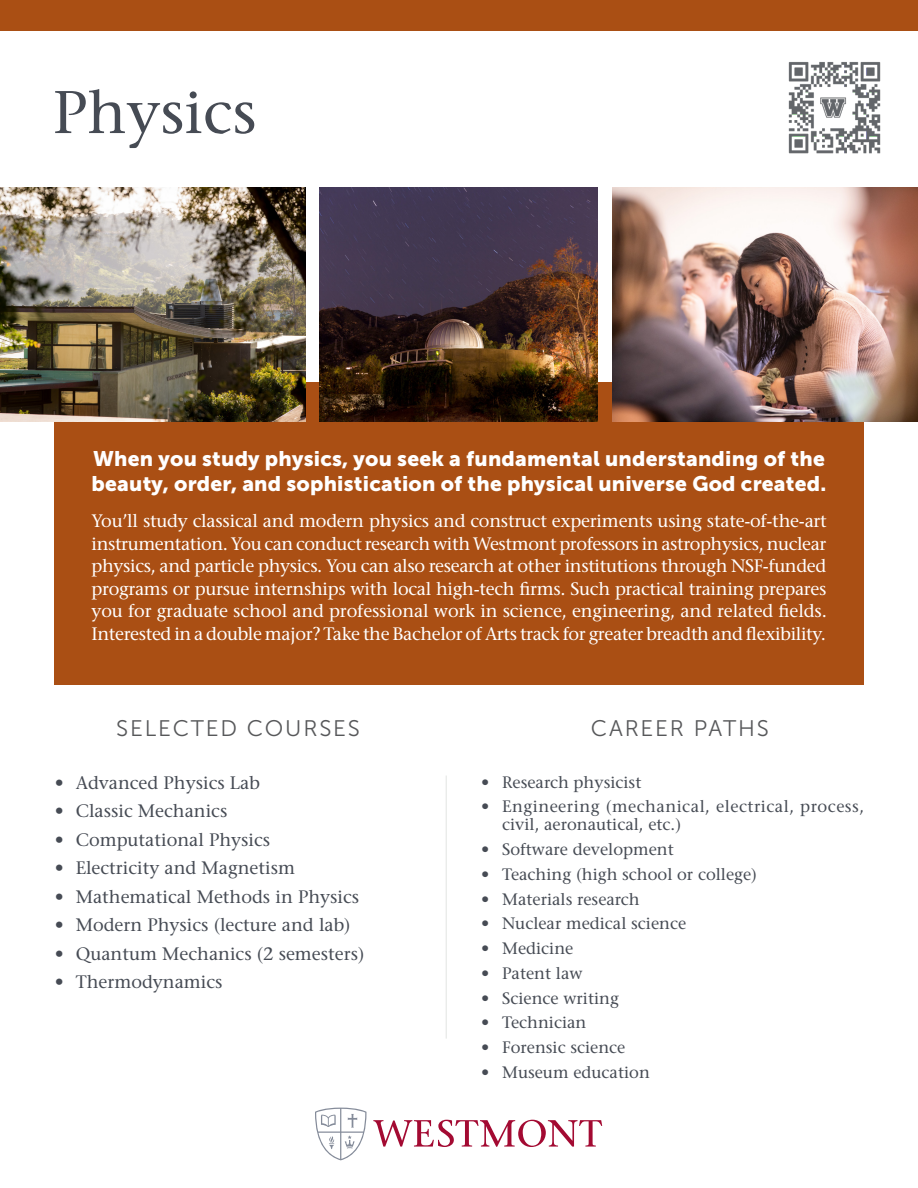
<style>
.page{position:relative;width:918px;height:1188px;background:#fff}
.page>*{position:absolute;margin:0;border:0;box-sizing:border-box;transform-origin:0 0}
.t1{font:500 60px "Stone Serif Std";color:#464b54}
.t2{font:22.5px "Museo Sans 300";letter-spacing:.08em;color:#57585a}
.museo_sans{font:21px/25.2px "Museo Sans 900";letter-spacing:.01em;color:#fff}
.museo_sans-2{font:500 18px/22.5px "Stone Serif Std";letter-spacing:-.02em;color:#fff;text-align:justify}
.t3{font:500 18px "Stone Serif Std";color:#464b54}
.t4{font:500 16.5px "Stone Serif Std";color:#464b54}
.t5{font:500 16.5px/18px "Stone Serif Std";letter-spacing:.03em;color:#464b54}
</style>
<div class="page">
<div style="left:0;top:0;width:918px;height:31px;background:#aa4f14"></div>
<div style="left:54px;top:382px;width:810px;height:303px;background:#aa4f14"></div>
<img style="left:0;top:188px;width:306px;height:234px">
<img style="left:319px;top:188px;width:279px;height:234px">
<img style="left:612px;top:188px;width:306px;height:234px">
<hr style="left:446px;top:776px;width:1px;height:263px;background:#e2e4e2">
<svg style="left:373px;top:1120px;width:229px;height:27px"></svg>
<svg style="left:315px;top:1108px;width:52px;height:52px"></svg>
<img style="left:788px;top:62px;width:93px;height:92px">
<p class="t1" style="left:53px;top:77px;width:205px">Physics</p>
<p class="museo_sans" style="left:92px;top:446px;width:736px">When you study physics, you seek a fundamental understanding of the beauty, order, and sophistication of the physical universe God created.</p>
<p class="museo_sans-2" style="left:92px;top:510px;width:737px">You’ll study classical and modern physics and construct experiments using state-of-the-art instrumentation. You can conduct research with Westmont professors in astrophysics, nuclear physics, and particle physics. You can also research at other institutions through NSF-funded programs or pursue internships with local high-tech firms. Such practical training prepares you for graduate school and professional work in science, engineering, and related fields.<br>Interested in a double major? Take the Bachelor of Arts track for greater breadth and flexibility.</p>
<p class="t2" style="left:116px;top:716px;width:245px">SELECTED COURSES</p>
<p class="t2" style="left:591px;top:716px;width:179px">CAREER PATHS</p>
<p class="t3" style="left:55px;top:772px;width:207px">• Advanced Physics Lab</p>
<p class="t3" style="left:55px;top:800px;width:174px">• Classic Mechanics</p>
<p class="t3" style="left:55px;top:829px;width:217px">• Computational Physics</p>
<p class="t3" style="left:55px;top:857px;width:242px">• Electricity and Magnetism</p>
<p class="t3" style="left:55px;top:886px;width:306px">• Mathematical Methods in Physics</p>
<p class="t3" style="left:55px;top:914px;width:297px">• Modern Physics (lecture and lab)</p>
<p class="t3" style="left:55px;top:943px;width:311px">• Quantum Mechanics (2 semesters)</p>
<p class="t3" style="left:55px;top:971px;width:169px">• Thermodynamics</p>
<p class="t4" style="left:481px;top:772px;width:162px">• Research physicist</p>
<p class="t5" style="left:502px;top:798px;width:363px;text-indent:-21px">• Engineering (mechanical, electrical, process, civil, aeronautical, etc.)</p>
<p class="t4" style="left:481px;top:840px;width:194px">• Software development</p>
<p class="t4" style="left:481px;top:864px;width:277px">• Teaching (high school or college)</p>
<p class="t4" style="left:481px;top:889px;width:160px">• Materials research</p>
<p class="t4" style="left:481px;top:914px;width:207px">• Nuclear medical science</p>
<p class="t4" style="left:481px;top:939px;width:94px">• Medicine</p>
<p class="t4" style="left:481px;top:963px;width:103px">• Patent law</p>
<p class="t4" style="left:481px;top:988px;width:139px">• Science writing</p>
<p class="t4" style="left:481px;top:1013px;width:107px">• Technician</p>
<p class="t4" style="left:481px;top:1038px;width:146px">• Forensic science</p>
<p class="t4" style="left:481px;top:1062px;width:170px">• Museum education</p>
</div>
